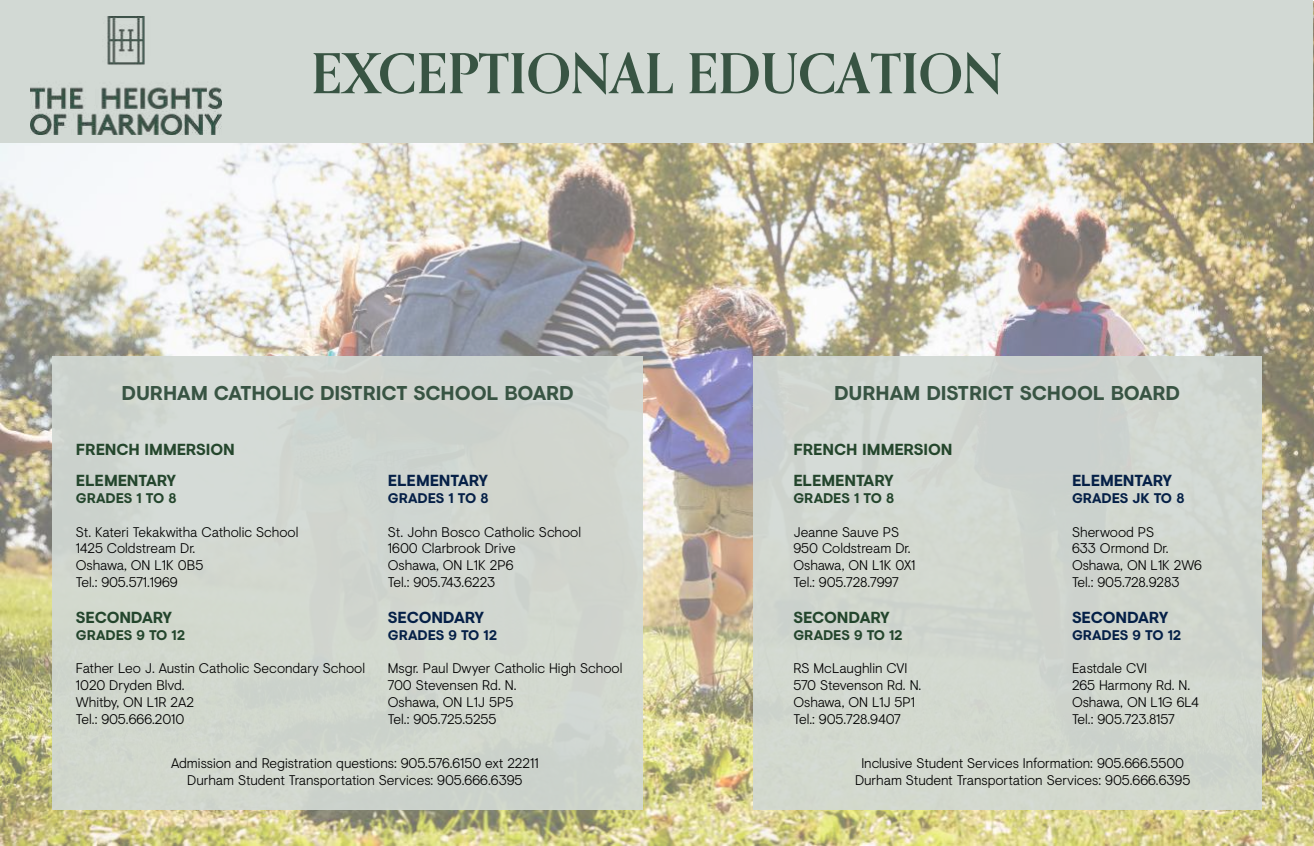
<style>
.page{position:relative;width:1314px;height:846px;background:#fff}
.page>*{position:absolute;margin:0;border:0;box-sizing:border-box;transform-origin:0 0}
.t1{font:700 55px "Orpheus Pro";color:#385443}
.t2{font:700 20px "Visuelt";color:#385443}
.t3{font:700 16px "Visuelt";letter-spacing:-.01em;color:#052047}
.t4{font:700 16px "Visuelt";letter-spacing:-.01em;color:#23452c}
.t5{font:700 16px "Visuelt";color:#24462c}
.t6{font:300 14px/16.8px "Visuelt";letter-spacing:-.005em;color:#000}
.t7{font:700 14px "Visuelt";letter-spacing:-.005em;color:#052047}
.t8{font:700 14px "Visuelt";letter-spacing:-.005em;color:#23452c}
</style>
<div class="page">
<img style="left:0;top:143px;width:1314px;height:702px">
<div style="left:52px;top:356px;width:591px;height:454px;background:#d2d9d4"></div>
<div style="left:753px;top:356px;width:509px;height:454px;background:#d2d9d4"></div>
<div style="left:0;top:0;width:1314px;height:143px;background:#d2d9d4"></div>
<img style="left:30px;top:16px;width:191px;height:118px">
<h1 class="t1" style="left:311px;top:39px;width:693px">EXCEPTIONAL EDUCATION</h1>
<h2 class="t2" style="left:122px;top:378px;width:454px">DURHAM CATHOLIC DISTRICT SCHOOL BOARD</h2>
<h2 class="t2" style="left:834px;top:378px;width:348px">DURHAM DISTRICT SCHOOL BOARD</h2>
<p class="t5" style="left:76px;top:437px;width:161px">FRENCH IMMERSION</p>
<p class="t5" style="left:794px;top:437px;width:161px">FRENCH IMMERSION</p>
<p class="t4" style="left:76px;top:469px;width:102px">ELEMENTARY</p>
<p class="t8" style="left:76px;top:488px;width:102px">GRADES 1 TO 8</p>
<p class="t6" style="left:76px;top:523px;width:224px">St. Kateri Tekakwitha Catholic School<br>1425 Coldstream Dr.<br>Oshawa, ON L1K 0B5<br>Tel.: 905.571.1969</p>
<p class="t4" style="left:76px;top:606px;width:98px">SECONDARY</p>
<p class="t8" style="left:76px;top:625px;width:110px">GRADES 9 TO 12</p>
<p class="t6" style="left:76px;top:659px;width:291px">Father Leo J. Austin Catholic Secondary School<br>1020 Dryden Blvd.<br>Whitby, ON L1R 2A2<br>Tel.: 905.666.2010</p>
<p class="t3" style="left:388px;top:469px;width:102px">ELEMENTARY</p>
<p class="t7" style="left:388px;top:488px;width:102px">GRADES 1 TO 8</p>
<p class="t6" style="left:388px;top:523px;width:195px">St. John Bosco Catholic School<br>1600 Clarbrook Drive<br>Oshawa, ON L1K 2P6<br>Tel.: 905.743.6223</p>
<p class="t3" style="left:388px;top:606px;width:98px">SECONDARY</p>
<p class="t7" style="left:388px;top:625px;width:110px">GRADES 9 TO 12</p>
<p class="t6" style="left:388px;top:659px;width:236px">Msgr. Paul Dwyer Catholic High School<br>700 Stevensen Rd. N.<br>Oshawa, ON L1J 5P5<br>Tel.: 905.725.5255</p>
<p class="t4" style="left:794px;top:469px;width:102px">ELEMENTARY</p>
<p class="t8" style="left:794px;top:488px;width:102px">GRADES 1 TO 8</p>
<p class="t6" style="left:794px;top:523px;width:123px">Jeanne Sauve PS<br>950 Coldstream Dr.<br>Oshawa, ON L1K 0X1<br>Tel.: 905.728.7997</p>
<p class="t4" style="left:794px;top:606px;width:98px">SECONDARY</p>
<p class="t8" style="left:794px;top:625px;width:110px">GRADES 9 TO 12</p>
<p class="t6" style="left:794px;top:659px;width:129px">RS McLaughlin CVI<br>570 Stevenson Rd. N.<br>Oshawa, ON L1J 5P1<br>Tel.: 905.728.9407</p>
<p class="t3" style="left:1072px;top:469px;width:102px">ELEMENTARY</p>
<p class="t7" style="left:1072px;top:488px;width:114px">GRADES JK TO 8</p>
<p class="t6" style="left:1072px;top:523px;width:132px">Sherwood PS<br>633 Ormond Dr.<br>Oshawa, ON L1K 2W6<br>Tel.: 905.728.9283</p>
<p class="t3" style="left:1072px;top:606px;width:98px">SECONDARY</p>
<p class="t7" style="left:1072px;top:625px;width:110px">GRADES 9 TO 12</p>
<p class="t6" style="left:1072px;top:659px;width:128px">Eastdale CVI<br>265 Harmony Rd. N.<br>Oshawa, ON L1G 6L4<br>Tel.: 905.723.8157</p>
<p class="t6" style="left:171px;top:754px;width:369px;text-align:center">Admission and Registration questions: 905.576.6150 ext 22211<br>Durham Student Transportation Services: 905.666.6395</p>
<p class="t6" style="left:855px;top:754px;width:337px;text-align:center">Inclusive Student Services Information: 905.666.5500<br>Durham Student Transportation Services: 905.666.6395</p>
</div>
